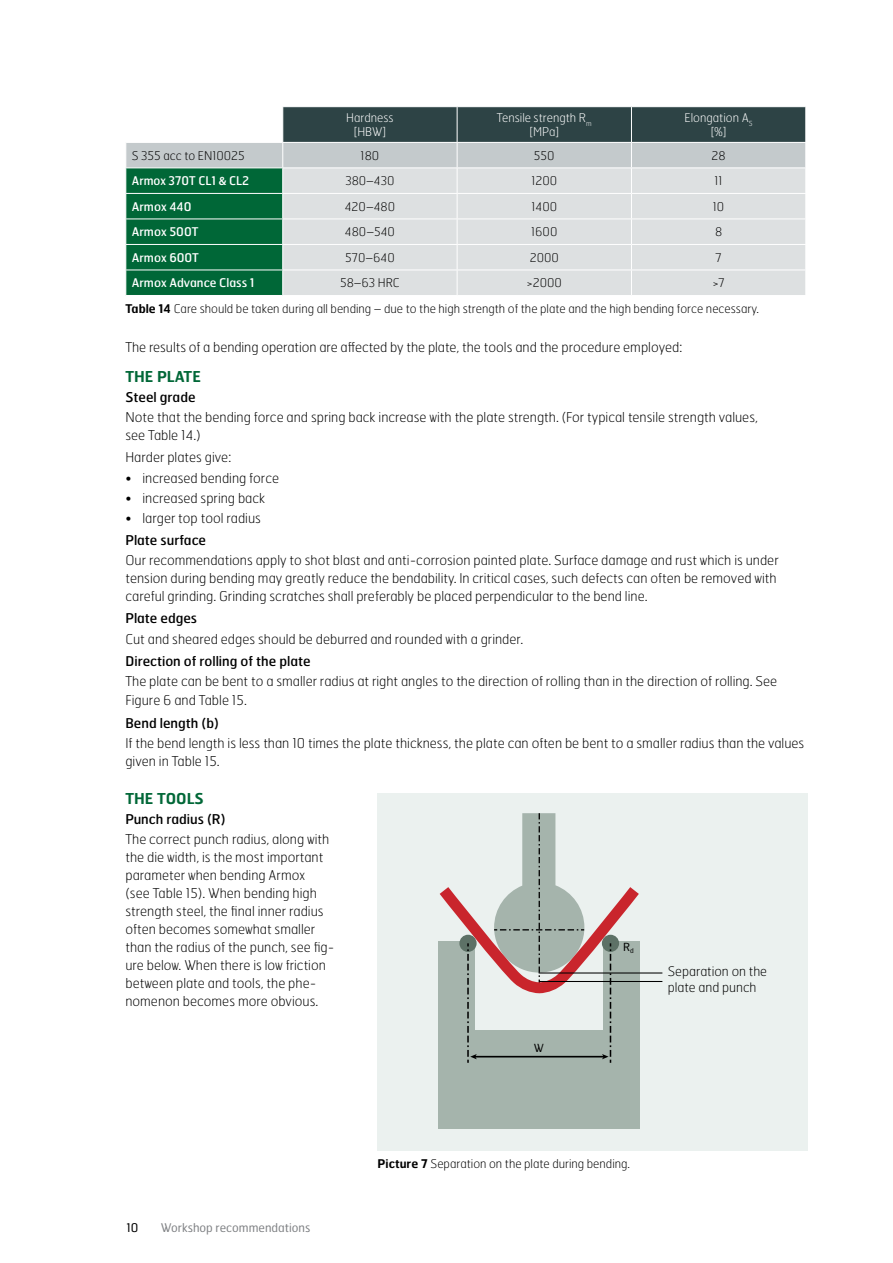
<style>
.page{position:relative;width:893px;height:1263px;background:#fff}
.page>*{position:absolute;margin:0;border:0;box-sizing:border-box;transform-origin:0 0}
.Mellanrubrik{font:600 15px "Hermes FB";color:#006737}
.Body{font:100 13.5px/18px "Hermes FB";color:#000}
.mellanrubrik_grå{font:13.5px "Hermes FB";color:#000}
.bildtext{font:100 13.05px/15.8px "Hermes FB";color:#000}
.bildtext-2{font:100 12px "Hermes FB";color:#000}
.t1{font:12px "Hermes FB";color:#fff}
.bildtext-3{font:100 12px "Hermes FB";color:#fff}
.t2{font:12px "Hermes FB";color:#808285}
.t3{font:12px "Hermes FB";color:#000}
.t4{font:11.25px/13.4px "Hermes FB";color:#000}
.s1{font-family:"Myriad Pro";font-weight:600}
.s2{font-weight:600}
</style>
<div class="page">
<div style="left:378px;top:793px;width:430px;height:358px;background:#ebf1ef"></div>
<svg style="left:125px;top:107px;width:681px;height:188px;background:#a2b7b1"></svg>
<div style="left:438px;top:1030px;width:202px;height:99px;background:#a5b4ac"></div>
<div style="left:438px;top:941px;width:37px;height:91px;background:#a5b4ac"></div>
<div style="left:603px;top:941px;width:37px;height:91px;background:#a5b4ac"></div>
<hr style="left:539px;top:972px;width:123px;height:1px;background:#000">
<hr style="left:539px;top:981px;width:123px;height:1px;background:#000">
<svg style="left:440px;top:813px;width:199px;height:250px"></svg>
<p class="bildtext-3" style="left:346px;top:110px;width:49px">Hardness</p>
<p class="bildtext-3" style="left:354px;top:124px;width:34px">[HBW]</p>
<p class="bildtext-3" style="left:497px;top:110px;width:96px">Tensile strength R<sub>m</sub></p>
<p class="bildtext-3" style="left:530px;top:124px;width:31px">[MPa]</p>
<p class="bildtext-3" style="left:685px;top:110px;width:69px">Elongation A<sub>5</sub></p>
<p class="bildtext-3" style="left:711px;top:124px;width:17px">[%]</p>
<p class="bildtext-2" style="left:132px;top:148px;width:115px">S 355 acc to EN10025</p>
<p class="bildtext-2" style="left:361px;top:148px;width:20px">180</p>
<p class="bildtext-2" style="left:534px;top:148px;width:22px">550</p>
<p class="bildtext-2" style="left:712px;top:148px;width:16px">28</p>
<p class="t1" style="left:132px;top:173px;width:119px">Armox 370T CL1 <span class="s1">&amp;</span> CL2</p>
<p class="bildtext-2" style="left:345px;top:173px;width:51px">380–430</p>
<p class="bildtext-2" style="left:531px;top:173px;width:27px">1200</p>
<p class="bildtext-2" style="left:715px;top:173px;width:10px">11</p>
<p class="t1" style="left:132px;top:199px;width:61px">Armox 440</p>
<p class="bildtext-2" style="left:345px;top:199px;width:52px">420–480</p>
<p class="bildtext-2" style="left:531px;top:199px;width:27px">1400</p>
<p class="bildtext-2" style="left:713px;top:199px;width:13px">10</p>
<p class="t1" style="left:132px;top:224px;width:68px">Armox 500T</p>
<p class="bildtext-2" style="left:345px;top:224px;width:51px">480–540</p>
<p class="bildtext-2" style="left:531px;top:224px;width:28px">1600</p>
<p class="bildtext-2" style="left:715px;top:224px;width:9px">8</p>
<p class="t1" style="left:132px;top:250px;width:69px">Armox 600T</p>
<p class="bildtext-2" style="left:345px;top:250px;width:51px">570–640</p>
<p class="bildtext-2" style="left:530px;top:250px;width:31px">2000</p>
<p class="bildtext-2" style="left:715px;top:250px;width:8px">7</p>
<p class="t1" style="left:132px;top:275px;width:124px">Armox Advance Class 1</p>
<p class="bildtext-2" style="left:340px;top:275px;width:61px">58–63 HRC</p>
<p class="bildtext-2" style="left:527px;top:275px;width:37px">&gt;2000</p>
<p class="bildtext-2" style="left:712px;top:275px;width:14px">&gt;7</p>
<p class="bildtext-2" style="left:125px;top:301px;width:635px"><span class="s2">Table 14</span> Care should be taken during all bending – due to the high strength of the plate and the high bending force necessary.</p>
<p class="Body" style="left:125px;top:337px;width:558px">The results of a bending operation are affected by the plate, the tools and the procedure employed:</p>
<p class="Mellanrubrik" style="left:125px;top:367px;width:77px">THE PLATE</p>
<p class="mellanrubrik_grå" style="left:125px;top:388px;width:72px">Steel grade</p>
<p class="Body" style="left:125px;top:408px;width:634px">Note that the bending force and spring back increase with the plate strength. (For typical tensile strength values, see Table 14.)</p>
<p class="Body" style="left:125px;top:448px;width:107px">Harder plates give:</p>
<p class="Body" style="left:125px;top:468px;width:155px">• increased bending force</p>
<p class="Body" style="left:125px;top:488px;width:141px">• increased spring back</p>
<p class="Body" style="left:125px;top:508px;width:137px">• larger top tool radius</p>
<p class="mellanrubrik_grå" style="left:125px;top:531px;width:82px">Plate surface</p>
<p class="Body" style="left:125px;top:551px;width:655px">Our recommendations apply to shot blast and anti-corrosion painted plate. Surface damage and rust which is under tension during bending may greatly reduce the bendability. In critical cases, such defects can often be removed with careful grinding. Grinding scratches shall preferably be placed perpendicular to the bend line.</p>
<p class="mellanrubrik_grå" style="left:125px;top:610px;width:73px">Plate edges</p>
<p class="Body" style="left:125px;top:629px;width:399px">Cut and sheared edges should be deburred and rounded with a grinder.</p>
<p class="mellanrubrik_grå" style="left:125px;top:652px;width:187px">Direction of rolling of the plate</p>
<p class="Body" style="left:125px;top:671px;width:653px;line-height:19.5px">The plate can be bent to a smaller radius at right angles to the direction of rolling than in the direction of rolling. See<br>Figure 6 and Table 15.</p>
<p class="mellanrubrik_grå" style="left:125px;top:714px;width:95px">Bend length (b)</p>
<p class="Body" style="left:125px;top:733px;width:680px">If the bend length is less than 10 times the plate thickness, the plate can often be bent to a smaller radius than the values given in Table 15.</p>
<p class="Mellanrubrik" style="left:125px;top:789px;width:80px">THE TOOLS</p>
<p class="mellanrubrik_grå" style="left:125px;top:810px;width:102px">Punch radius (R)</p>
<p class="Body" style="left:125px;top:830px;width:210px">The correct punch radius, along with the die width, is the most important parameter when bending Armox<br>(see Table 15). When bending high strength steel, the final inner radius often becomes somewhat smaller than the radius of the punch, see fig&shy;ure below. When there is low friction between plate and tools, the phe&shy;nomenon becomes more obvious.</p>
<p class="t3" style="left:126px;top:1220px;width:14px">10</p>
<p class="t2" style="left:161px;top:1220px;width:151px">Workshop recommendations</p>
<p class="t4" style="left:534px;top:1041px;width:12px">W</p>
<p class="t4" style="left:623px;top:940px;width:12px">R<sub>d</sub></p>
<p class="bildtext" style="left:668px;top:963px;width:101px">Separation on the plate and punch</p>
<p class="t4" style="left:670px;top:968px;width:89px">Separation on the plate and punch</p>
<p class="bildtext-2" style="left:378px;top:1156px;width:254px"><span class="s2">Picture 7</span> Separation on the plate during bending.</p>
</div>
